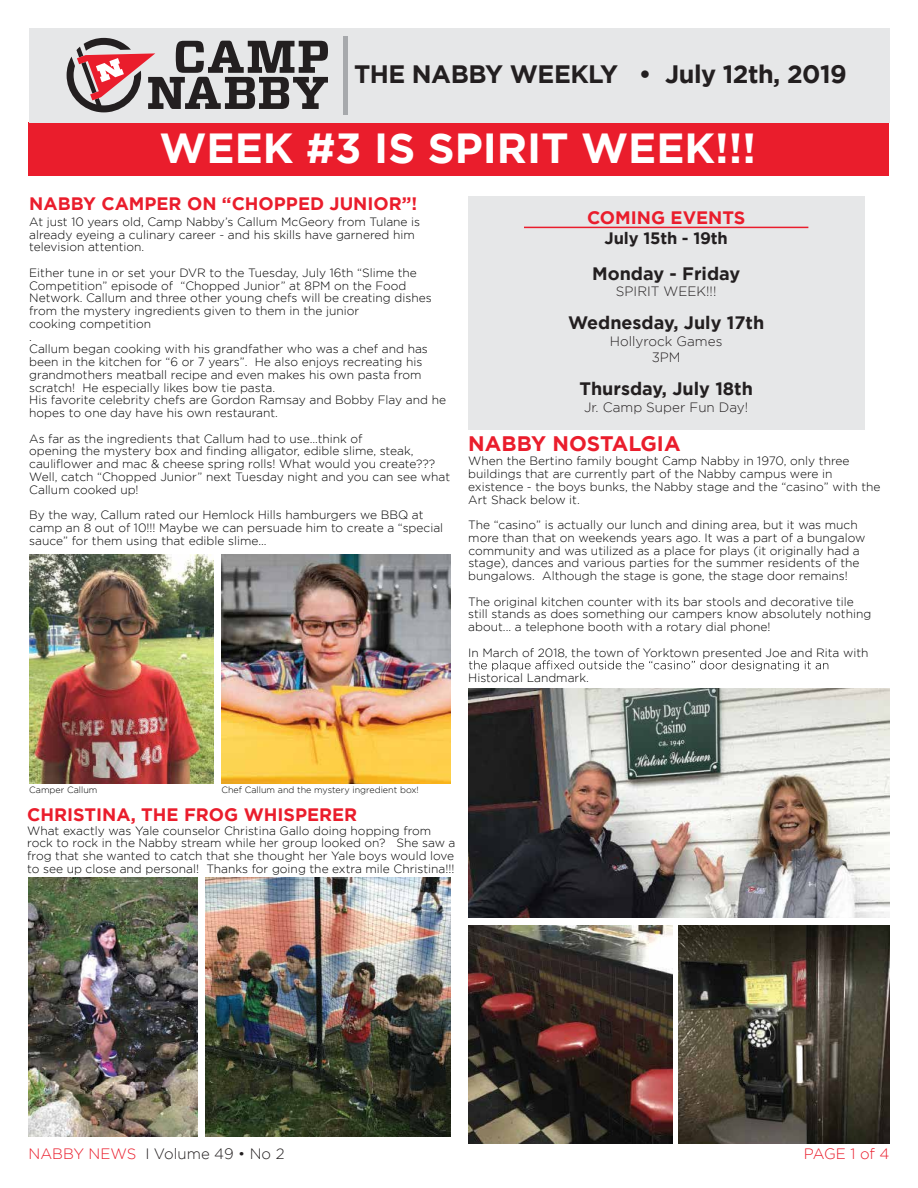
<style>
.page{position:relative;width:918px;height:1188px;background:#fff}
.page>*{position:absolute;margin:0;border:0;box-sizing:border-box;transform-origin:0 0}
.t1{font:700 42px "Gotham";color:#fff}
.t2{font:700 25.2px "Gotham";letter-spacing:-.02em;color:#231f20}
.t3{font:700 21px "Gotham";color:#ea1d2c}
.t4{font:700 18px "Gotham";color:#ea1d2c}
.t5{font:700 18px "Gotham";color:#231f20}
.t6{font:700 16.5px "Gotham";letter-spacing:-.01em;color:#231f20}
.t7{font:300 15px "Gotham";color:#231f20}
.t8{font:300 15px "Gotham";letter-spacing:-.02em;color:#ea1d2c}
.t9{font:300 13.5px/16.5px "Gotham";color:#231f20;text-align:center}
.t10{font:300 12px/12.8px "Gotham";color:#000}
.t11{font:300 9px "Gotham";color:#000}
.s1{color:#ea1d2c}
</style>
<div class="page">
<div style="left:28px;top:122px;width:861px;height:54px;background:#ea1d2c"></div>
<div style="left:29px;top:28px;width:861px;height:94px;background:#e6e7e8"></div>
<div style="left:468px;top:196px;width:396px;height:233px;background:#e6e7e8"></div>
<svg style="left:67px;top:38px;width:261px;height:74px"></svg>
<hr style="left:344px;top:36px;width:4px;height:78px;background:#a7a9ac">
<hr style="left:524px;top:227px;width:284px;height:1px;background:#ea1d2c">
<svg style="left:469px;top:660px;width:359px;height:11px"></svg>
<img style="left:29px;top:555px;width:185px;height:228px">
<img style="left:221px;top:555px;width:230px;height:228px">
<img style="left:468px;top:925px;width:204px;height:218px">
<img style="left:468px;top:689px;width:422px;height:229px">
<img style="left:679px;top:925px;width:211px;height:218px">
<img style="left:28px;top:878px;width:170px;height:258px">
<img style="left:205px;top:878px;width:246px;height:258px">
<h2 class="t2" style="left:354px;top:60px;width:494px">THE NABBY WEEKLY • July 12th, 2019</h2>
<h1 class="t1" style="left:160px;top:124px;width:598px">WEEK #3 IS SPIRIT WEEK!!!</h1>
<h3 class="t4" style="left:29px;top:194px;width:390px">NABBY CAMPER ON “CHOPPED JUNIOR”!</h3>
<p class="t10" style="left:29px;top:215px;width:392px">At just 10 years old, Camp Nabby’s Callum McGeory from Tulane is already eyeing a culinary career - and his skills have garnered him television attention.</p>
<p class="t10" style="left:29px;top:266px;width:418px">Either tune in or set your DVR to the Tuesday, July 16th “Slime the Competition” episode of “Chopped Junior” at 8PM on the Food Network. Callum and three other young chefs will be creating dishes from the mystery ingredients given to them in the junior<br>cooking competition<br>.<br>Callum began cooking with his grandfather who was a chef and has been in the kitchen for “6 or 7 years”. He also enjoys recreating his grandmothers meatball recipe and even makes his own pasta from scratch! He especially likes bow tie pasta.<br>His favorite celebrity chefs are Gordon Ramsay and Bobby Flay and he hopes to one day have his own restaurant.</p>
<p class="t10" style="left:29px;top:432px;width:422px">As far as the ingredients that Callum had to use...think of<br>opening the mystery box and finding alligator, edible slime, steak, cauliflower and mac &amp; cheese spring rolls! What would you create???<br>Well, catch “Chopped Junior” next Tuesday night and you can see what Callum cooked up!</p>
<p class="t10" style="left:29px;top:508px;width:416px">By the way, Callum rated our Hemlock Hills hamburgers we BBQ at camp an 8 out of 10!!! Maybe we can persuade him to create a “special sauce” for them using that edible slime...</p>
<h3 class="t4" style="left:587px;top:207px;width:160px">COMING EVENTS</h3>
<h3 class="t6" style="left:605px;top:228px;width:125px">July 15th - 19th</h3>
<h3 class="t5" style="left:592px;top:263px;width:150px">Monday - Friday</h3>
<p class="t9" style="left:616px;top:283px;width:102px">SPIRIT WEEK!!!</p>
<h3 class="t5" style="left:568px;top:312px;width:198px">Wednesday, July 17th</h3>
<p class="t9" style="left:610px;top:332px;width:114px">Hollyrock Games<br>3PM</p>
<h3 class="t5" style="left:579px;top:378px;width:175px">Thursday, July 18th</h3>
<p class="t9" style="left:584px;top:398px;width:166px">Jr. Camp Super Fun Day!</p>
<h3 class="t3" style="left:468px;top:432px;width:214px">NABBY NOSTALGIA</h3>
<p class="t10" style="left:468px;top:455px;width:414px">When the Bertino family bought Camp Nabby in 1970, only three buildings that are currently part of the Nabby campus were in existence - the boys bunks, the Nabby stage and the “casino” with the Art Shack below it.</p>
<p class="t10" style="left:468px;top:518px;width:399px">The “casino” is actually our lunch and dining area, but it was much more than that on weekends years ago. It was a part of a bungalow community and was utilized as a place for plays (it originally had a stage), dances and various parties for the summer residents of the bungalows. Although the stage is gone, the stage door remains!</p>
<p class="t10" style="left:468px;top:595px;width:405px">The original kitchen counter with its bar stools and decorative tile still stands as does something our campers know absolutely nothing about... a telephone booth with a rotary dial phone!</p>
<p class="t10" style="left:468px;top:639px;width:402px;line-height:25.5px">In March of 2018, the town of Yorktown presented Joe and Rita with<br>Historical Landmark.</p>
<p class="t11" style="left:29px;top:785px;width:70px">Camper Callum</p>
<p class="t11" style="left:221px;top:785px;width:199px">Chef Callum and the mystery ingredient box!</p>
<h3 class="t4" style="left:27px;top:804px;width:332px">CHRISTINA, THE FROG WHISPERER</h3>
<p class="t10" style="left:27px;top:824px;width:430px">What exactly was Yale counselor Christina Gallo doing hopping from rock to rock in the Nabby stream while her group looked on? She saw a frog that she wanted to catch that she thought her Yale boys would love to see up close and personal! Thanks for going the extra mile Christina!!!</p>
<p class="t7" style="left:28px;top:1146px;width:258px"><span class="s1">NABBY NEWS</span> I Volume 49 • No 2</p>
<p class="t8" style="left:804px;top:1146px;width:87px">PAGE 1 of 4</p>
</div>
